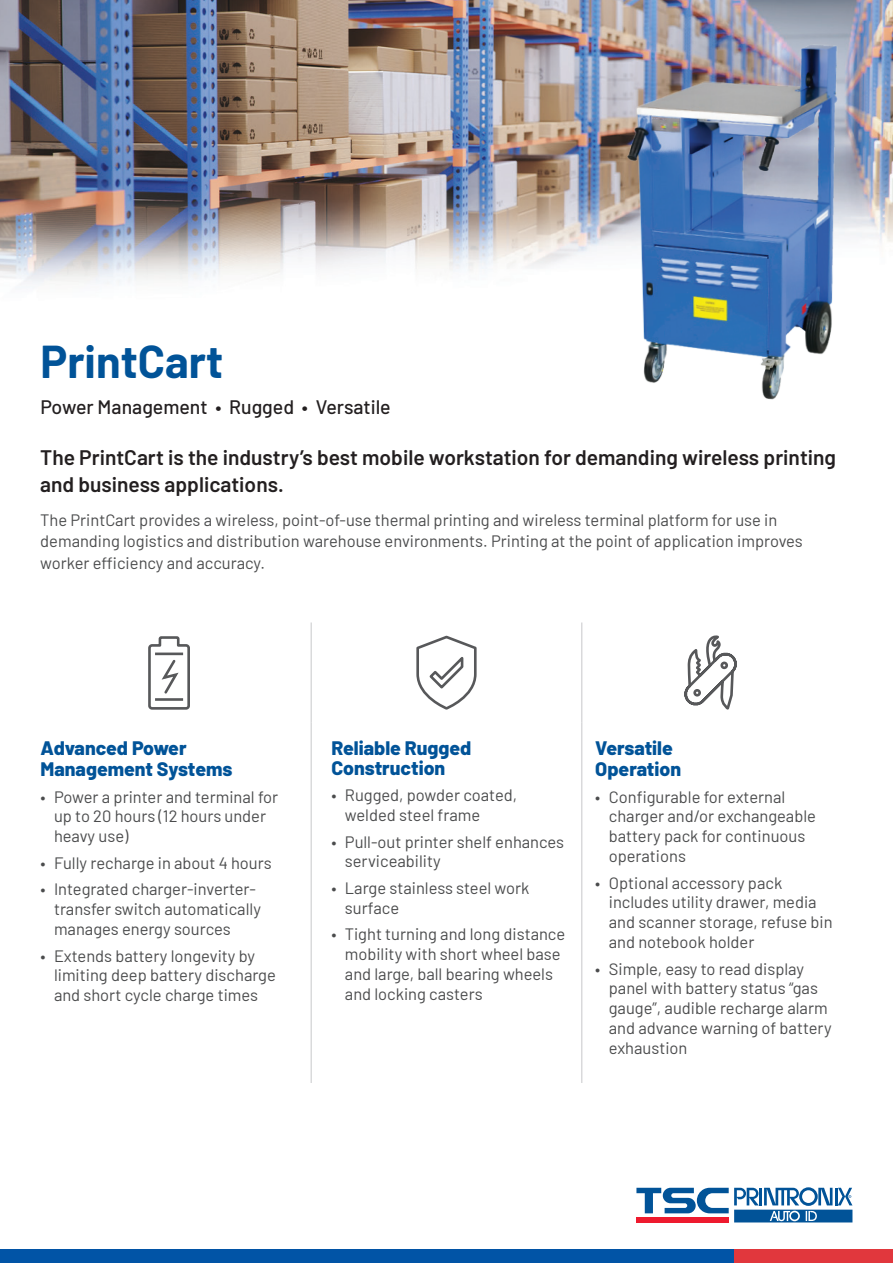
<style>
.page{position:relative;width:893px;height:1263px;background:#fff}
.page>*{position:absolute;margin:0;border:0;box-sizing:border-box;transform-origin:0 0}
.t1{font:700 45px "Barlow";color:#015398}
.t2{font:600 21px/27px "Barlow";color:#231f20}
.t3{font:800 19.5px/21px "Barlow";color:#015398}
.t4{font:500 19.5px "Barlow";color:#231f20}
.t5{font:16.5px/19.8px "Barlow";color:#4b4c4d}
</style>
<div class="page">
<hr style="left:311px;top:622px;width:1px;height:101px;background:#c7c8ca">
<hr style="left:311px;top:723px;width:1px;height:360px;background:#c7c8ca">
<hr style="left:581px;top:622px;width:1px;height:101px;background:#c7c8ca">
<hr style="left:581px;top:723px;width:1px;height:360px;background:#c7c8ca">
<svg style="left:148px;top:636px;width:42px;height:74px"></svg>
<hr style="left:155px;top:698px;width:28px;height:3px;background:#57585a">
<hr style="left:155px;top:652px;width:28px;height:3px;background:#57585a">
<svg style="left:416px;top:635px;width:61px;height:75px"></svg>
<svg style="left:684px;top:636px;width:53px;height:74px"></svg>
<svg style="left:636px;top:1187px;width:216px;height:35px"></svg>
<img style="left:0;top:0;width:893px;height:285px">
<div style="left:734px;top:1249px;width:159px;height:14px;background:#e1373d"></div>
<div style="left:0;top:1249px;width:734px;height:14px;background:#0154a6"></div>
<img style="left:607px;top:25px;width:259px;height:375px">
<h1 class="t1" style="left:40px;top:328px;width:184px">PrintCart</h1>
<p class="t4" style="left:40px;top:393px;width:352px">Power Management • Rugged • Versatile</p>
<p class="t2" style="left:40px;top:442px;width:797px">The PrintCart is the industry’s best mobile workstation for demanding wireless printing and business applications.</p>
<p class="t5" style="left:40px;top:509px;width:764px;line-height:21px">The PrintCart provides a wireless, point-of-use thermal printing and wireless terminal platform for use in demanding logistics and distribution warehouse environments. Printing at the point of application improves worker efficiency and accuracy.</p>
<p class="t3" style="left:40px;top:736px;width:193px">Advanced Power<br>Management Systems</p>
<p class="t5" style="left:54px;top:785px;width:226px;text-indent:-13px">• Power a printer and terminal for up to 20 hours (12 hours under heavy use)</p>
<p class="t5" style="left:40px;top:852px;width:233px">• Fully recharge in about 4 hours</p>
<p class="t5" style="left:54px;top:878px;width:208px;text-indent:-13px">• Integrated charger-inverter&shy;transfer switch automatically manages energy sources</p>
<p class="t5" style="left:54px;top:944px;width:223px;text-indent:-13px">• Extends battery longevity by limiting deep battery discharge and short cycle charge times</p>
<p class="t3" style="left:331px;top:737px;width:141px;line-height:19.5px">Reliable Rugged<br>Construction</p>
<p class="t5" style="left:345px;top:784px;width:174px;text-indent:-13px">• Rugged, powder coated, welded steel frame</p>
<p class="t5" style="left:345px;top:830px;width:221px;text-indent:-13px">• Pull-out printer shelf enhances serviceability</p>
<p class="t5" style="left:345px;top:877px;width:186px;text-indent:-13px">• Large stainless steel work surface</p>
<p class="t5" style="left:345px;top:923px;width:222px;text-indent:-13px">• Tight turning and long distance mobility with short wheel base and large, ball bearing wheels and locking casters</p>
<p class="t3" style="left:595px;top:736px;width:87px">Versatile<br>Operation</p>
<p class="t5" style="left:609px;top:785px;width:209px;text-indent:-13px">• Configurable for external charger and/or exchangeable battery pack for continuous operations</p>
<p class="t5" style="left:609px;top:871px;width:225px;text-indent:-13px">• Optional accessory pack includes utility drawer, media and scanner storage, refuse bin and notebook holder</p>
<p class="t5" style="left:609px;top:957px;width:224px;text-indent:-13px">• Simple, easy to read display panel with battery status “gas gauge”, audible recharge alarm and advance warning of battery exhaustion</p>
</div>
